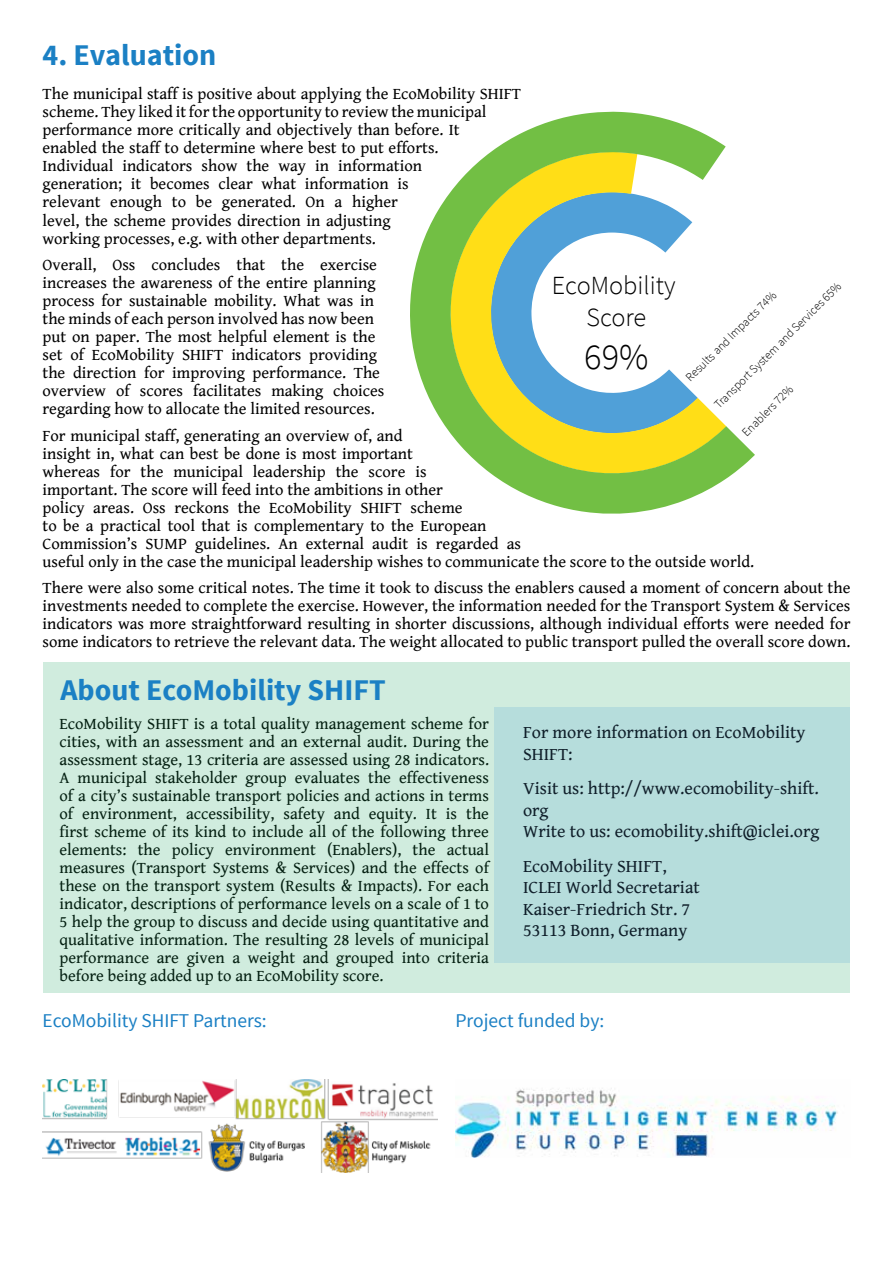
<style>
.page{position:relative;width:893px;height:1263px;background:#fff}
.page>*{position:absolute;margin:0;border:0;box-sizing:border-box;transform-origin:0 0}
.t1{font:300 36.3px "Source Sans Pro";color:#000}
.t2{font:700 30px "Source Sans Pro";color:#1b80c4}
.t3{font:300 26.1px/31.3px "Source Sans Pro";color:#000;text-align:center}
.t4{font:19.5px "Source Sans Pro";color:#1b80c4}
.t5{font:18px/21.6px "Gentium Book Basic";color:#000}
.t6{font:16.5px/18px "Gentium Book Basic";color:#000}
.t7{font:300 12.15px "Source Sans Pro";color:#000}
</style>
<div class="page">
<div style="left:43px;top:662px;width:807px;height:330px;background:#d0ecde"></div>
<svg style="left:410px;top:112px;width:345px;height:402px"></svg>
<img style="left:455px;top:1088px;width:383px;height:70px">
<img style="left:43px;top:1079px;width:394px;height:93px">
<div style="left:494px;top:707px;width:356px;height:255px;background:#b6dddc"></div>
<h2 class="t2" style="left:43px;top:36px;width:175px">4. Evaluation</h2>
<p class="t6" style="left:43px;top:85px;width:480px">The municipal staff is positive about applying the EcoMobility SHIFT scheme. They liked it for the opportunity to review the municipal performance more critically and objectively than before. It<br>enabled the staff to determine where best to put efforts.<br>Individual indicators show the way in information<br>generation; it becomes clear what information is<br>relevant enough to be generated. On a higher<br>level, the scheme provides direction in adjusting<br>working processes, e.g. with other departments.</p>
<p class="t6" style="left:43px;top:255px;width:343px">Overall, Oss concludes that the exercise increases the awareness of the entire planning process for sustainable mobility. What was in the minds of each person involved has now been put on paper. The most helpful element is the set of EcoMobility SHIFT indicators providing the direction for improving performance. The overview of scores facilitates making choices regarding how to allocate the limited resources.</p>
<p class="t6" style="left:43px;top:426px;width:713px">For municipal staff, generating an overview of, and<br>insight in, what can best be done is most important<br>whereas for the municipal leadership the score is<br>important. The score will feed into the ambitions in other<br>policy areas. Oss reckons the EcoMobility SHIFT scheme<br>to be a practical tool that is complementary to the European<br>Commission’s SUMP guidelines. An external audit is regarded as<br>useful only in the case the municipal leadership wishes to communicate the score to the outside world.</p>
<p class="t6" style="left:43px;top:578px;width:809px;text-align:justify">There were also some critical notes. The time it took to discuss the enablers caused a moment of concern about the investments needed to complete the exercise. However, the information needed for the Transport System &amp; Services indicators was more straightforward resulting in shorter discussions, although individual efforts were needed for some indicators to retrieve the relevant data. The weight allocated to public transport pulled the overall score down.</p>
<h2 class="t2" style="left:61px;top:671px;width:327px">About EcoMobility SHIFT</h2>
<h3 class="t3" style="left:552px;top:270px;width:125px">EcoMobility<br>Score</h3>
<h1 class="t1" style="left:584px;top:335px;width:66px">69%</h1>
<p class="t7" style="left:711px;top:401px;width:175px;rotate:-45deg">Transport System and Services 65%</p>
<p class="t7" style="left:683px;top:374px;width:124px;rotate:-45deg">Results and Impacts 74%</p>
<p class="t7" style="left:739px;top:429px;width:68px;rotate:-45deg">Enablers 72%</p>
<p class="t6" style="left:60px;top:714px;width:431px;text-align:justify">EcoMobility SHIFT is a total quality management scheme for cities, with an assessment and an external audit. During the assessment stage, 13 criteria are assessed using 28 indicators.<br>A municipal stakeholder group evaluates the effectiveness of a city’s sustainable transport policies and actions in terms of environment, accessibility, safety and equity. It is the first scheme of its kind to include all of the following three elements: the policy environment (Enablers), the actual measures (Transport Systems &amp; Services) and the effects of these on the transport system (Results &amp; Impacts). For each indicator, descriptions of performance levels on a scale of 1 to 5 help the group to discuss and decide using quantitative and qualitative information. The resulting 28 levels of municipal performance are given a weight and grouped into criteria before being added up to an EcoMobility score.</p>
<p class="t5" style="left:523px;top:721px;width:284px">For more information on EcoMobility<br>SHIFT:</p>
<p class="t5" style="left:523px;top:777px;width:298px">Visit us: http://www.ecomobility-shift. org<br>Write to us: ecomobility.shift@iclei.org</p>
<p class="t5" style="left:523px;top:854px;width:178px">EcoMobility SHIFT,<br>ICLEI World Secretariat<br>Kaiser-Friedrich Str. 7<br>53113 Bonn, Germany</p>
<p class="t4" style="left:43px;top:1008px;width:226px">EcoMobility SHIFT Partners:</p>
<p class="t4" style="left:455px;top:1008px;width:150px">Project funded by:</p>
</div>
